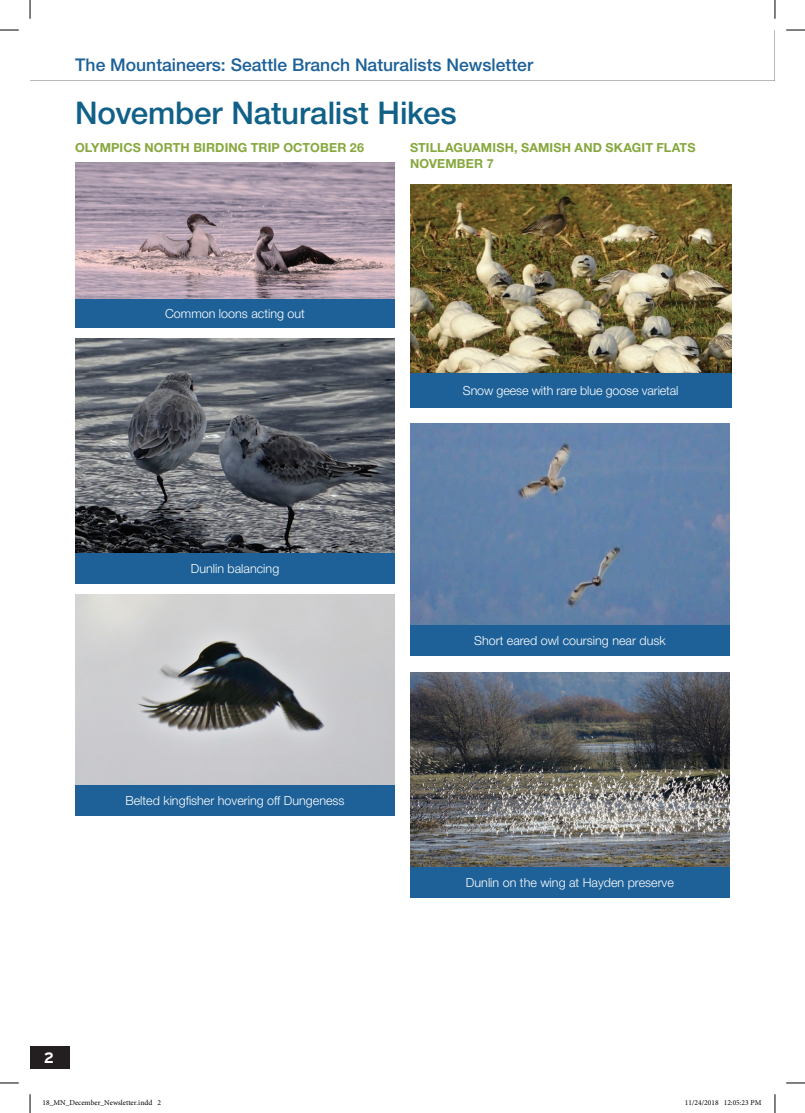
<style>
.page{position:relative;width:805px;height:1113px;background:#fff}
.page>*{position:absolute;margin:0;border:0;box-sizing:border-box;transform-origin:0 0}
.t1{font:500 31.25px "Helvetica Neue LT Std";letter-spacing:-.005em;color:#106087}
.t2{font:500 17.5px "Helvetica Neue LT Std";color:#1d6198}
.t3{font:700 15px "Interstate";color:#fff}
.t4{font:300 12.5px "Helvetica Neue LT Std";color:#fff}
.t5{font:700 12.5px/16.2px "Helvetica Neue LT Std";letter-spacing:.01em;color:#86a83d}
.t6{font:7.5px "Minion Pro";color:#000}
</style>
<div class="page">
<svg style="left:30px;top:80px;width:744px;height:1px"></svg>
<div style="left:30px;top:1046px;width:39px;height:22px;background:#231f20"></div>
<img style="left:75px;top:338px;width:320px;height:215px">
<div style="left:75px;top:553px;width:320px;height:30px;background:#1d6198"></div>
<img style="left:75px;top:595px;width:320px;height:190px">
<div style="left:75px;top:785px;width:320px;height:31px;background:#1d6198"></div>
<img style="left:410px;top:424px;width:319px;height:201px">
<div style="left:410px;top:625px;width:319px;height:30px;background:#1d6198"></div>
<img style="left:410px;top:672px;width:319px;height:195px">
<div style="left:410px;top:867px;width:319px;height:30px;background:#1d6198"></div>
<img style="left:75px;top:163px;width:320px;height:136px">
<div style="left:75px;top:299px;width:320px;height:28px;background:#1d6198"></div>
<img style="left:410px;top:184px;width:321px;height:189px">
<div style="left:410px;top:373px;width:321px;height:34px;background:#1d6198"></div>
<svg style="left:0;top:29px;width:19px;height:2px"></svg>
<svg style="left:786px;top:29px;width:18px;height:2px"></svg>
<svg style="left:0;top:1082px;width:19px;height:1px"></svg>
<svg style="left:786px;top:1082px;width:18px;height:1px"></svg>
<svg style="left:29px;top:0;width:2px;height:19px"></svg>
<svg style="left:29px;top:1094px;width:2px;height:18px"></svg>
<svg style="left:774px;top:0;width:1px;height:19px"></svg>
<svg style="left:774px;top:1094px;width:1px;height:18px"></svg>
<svg style="left:43px;top:1064px;width:27px;height:5px"></svg>
<h2 class="t2" style="left:75px;top:54px;width:459px">The Mountaineers: Seattle Branch Naturalists Newsletter</h2>
<h1 class="t1" style="left:75px;top:95px;width:383px">November Naturalist Hikes</h1>
<p class="t5" style="left:75px;top:139px;width:290px">OLYMPICS NORTH BIRDING TRIP OCTOBER 26</p>
<p class="t5" style="left:410px;top:139px;width:287px">STILLAGUAMISH, SAMISH AND SKAGIT FLATS<br>NOVEMBER 7</p>
<p class="t4" style="left:165px;top:306px;width:141px">Common loons acting out</p>
<p class="t4" style="left:191px;top:561px;width:90px">Dunlin balancing</p>
<p class="t4" style="left:125px;top:793px;width:221px">Belted kingfisher hovering off Dungeness</p>
<p class="t3" style="left:44px;top:1048px;width:12px">2</p>
<p class="t4" style="left:462px;top:383px;width:217px">Snow geese with rare blue goose varietal</p>
<p class="t4" style="left:474px;top:633px;width:193px">Short eared owl coursing near dusk</p>
<p class="t4" style="left:465px;top:875px;width:209px">Dunlin on the wing at Hayden preserve</p>
<p class="t6" style="left:42px;top:1097px;width:120px">18_MN_December_Newsletter.indd 2</p>
<p class="t6" style="left:684px;top:1097px;width:78px">11/24/2018 12:05:23 PM</p>
</div>
